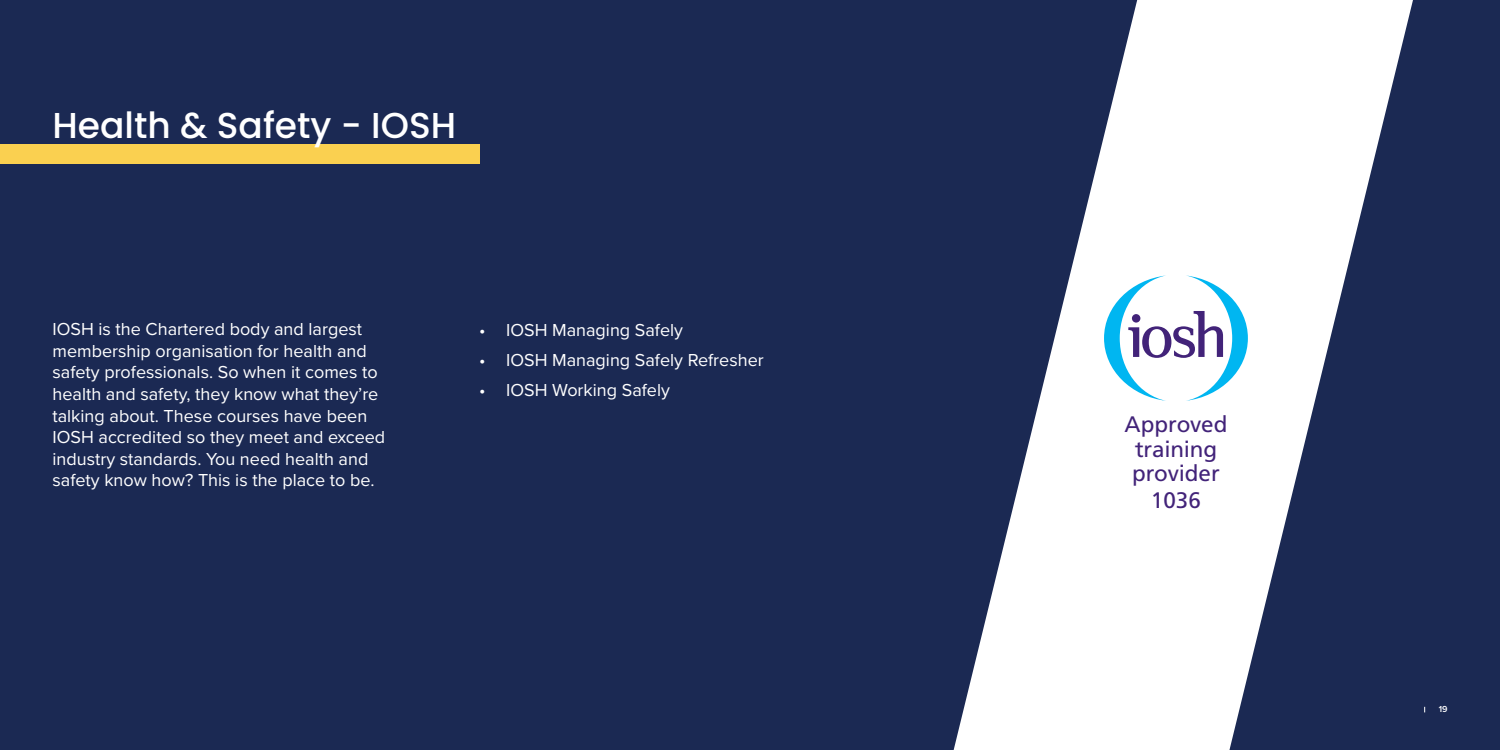
<style>
.page{position:relative;width:1500px;height:750px;background:#1b2953}
.page>*{position:absolute;margin:0;border:0;box-sizing:border-box;transform-origin:0 0}
.t1{font:500 36px "Poppins";color:#fff}
.t2{font:22.5px/24.5px "Frutiger";letter-spacing:-.01em;color:#422379;text-align:center}
.t3{font:18px/21.6px "Proxima Nova";color:#fff}
.t4{font:600 9px "Proxima Nova";color:#fff}
</style>
<div class="page">
<div style="left:0;top:144px;width:479px;height:20px;background:#fad050"></div>
<svg style="left:954px;top:0;width:459px;height:750px;fill:#fff"></svg>
<svg style="left:1104px;top:275px;width:144px;height:126px;background:#c5e1f2"></svg>
<h1 class="t1" style="left:52px;top:105px;width:405px">Health &amp; Safety - IOSH</h1>
<p class="t3" style="left:52px;top:318px;width:334px">IOSH is the Chartered body and largest membership organisation for health and safety professionals. So when it comes to health and safety, they know what they’re talking about. These courses have been IOSH accredited so they meet and exceed industry standards. You need health and safety know how? This is the place to be.</p>
<p class="t3" style="left:479px;top:318px;width:205px">• IOSH Managing Safely</p>
<p class="t3" style="left:479px;top:348px;width:286px">• IOSH Managing Safely Refresher</p>
<p class="t3" style="left:479px;top:378px;width:192px">• IOSH Working Safely</p>
<p class="t2" style="left:1124px;top:412px;width:105px">Approved training provider</p>
<p class="t2" style="left:1151px;top:488px;width:51px">1036</p>
<p class="t4" style="left:1439px;top:703px;width:10px">19</p>
</div>
